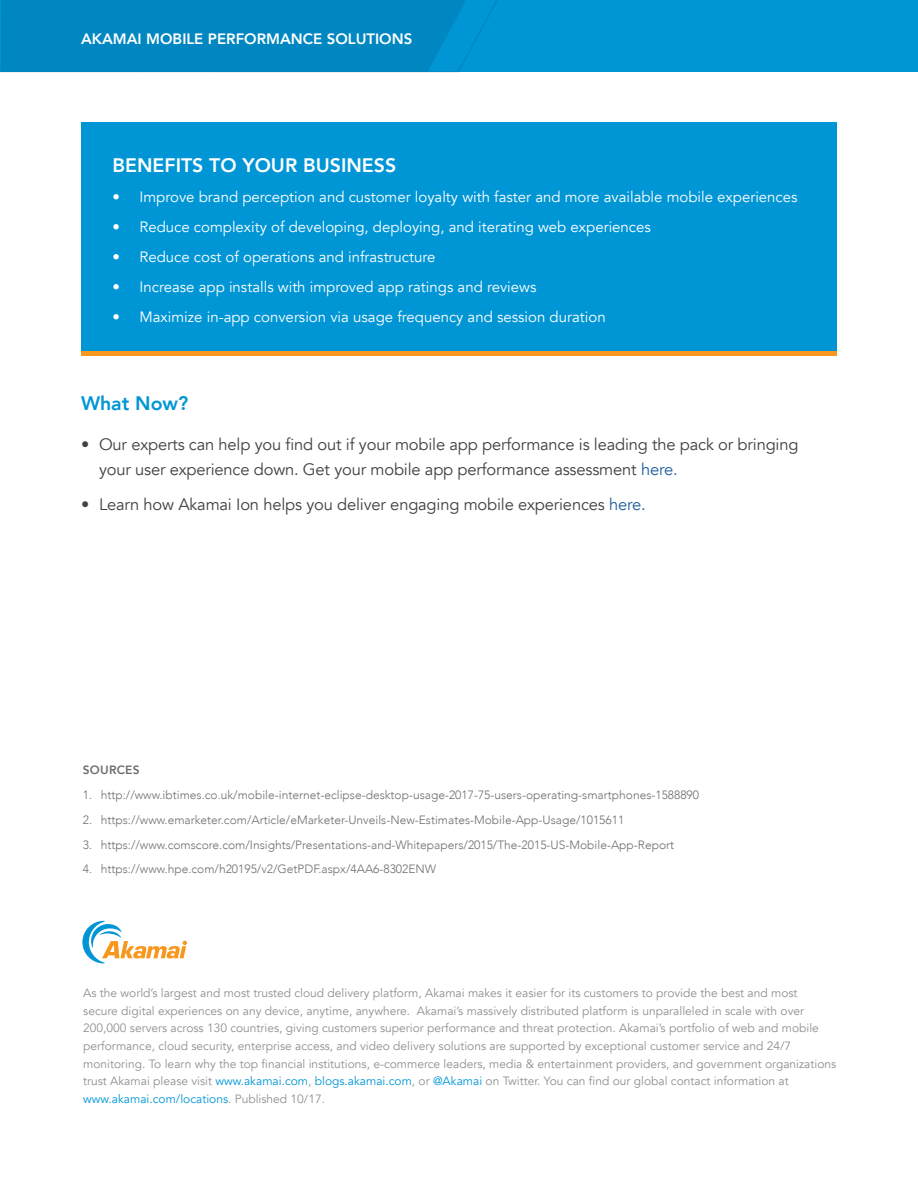
<style>
.page{position:relative;width:918px;height:1188px;background:#fff}
.page>*{position:absolute;margin:0;border:0;box-sizing:border-box;transform-origin:0 0}
.t1{font:800 19.5px "Avenir";color:#fff}
.t2{font:800 19.5px "Avenir";color:#0096d6}
.t3{font:16.5px/25.5px "Avenir";letter-spacing:-.01em;color:#414042}
.t4{font:15px "Avenir";color:#fff}
.t5{font:800 15px "Avenir";color:#fff}
.t6{font:12px/17.7px "Avenir";color:#8e9090}
.t7{font:300 12px "Avenir";color:#6d6e71}
.t8{font:800 12px "Avenir";letter-spacing:.02em;color:#6d6e71}
.s1{color:#215e9e}
.s2{color:#0096d6}
</style>
<div class="page">
<div style="left:0;top:0;width:918px;height:72px;background:#0096d6"></div>
<svg style="left:0;top:0;width:498px;height:73px;background:#0389c4"></svg>
<svg style="left:82px;top:921px;width:105px;height:42px"></svg>
<div style="left:81px;top:123px;width:756px;height:228px;background:#0096d6"></div>
<div style="left:81px;top:351px;width:756px;height:5px;background:#f8971d"></div>
<p class="t5" style="left:81px;top:27px;width:333px">AKAMAI MOBILE PERFORMANCE SOLUTIONS</p>
<h1 class="t1" style="left:112px;top:150px;width:285px">BENEFITS TO YOUR BUSINESS</h1>
<p class="t4" style="left:112px;top:188px;width:687px">• Improve brand perception and customer loyalty with faster and more available mobile experiences</p>
<p class="t4" style="left:112px;top:218px;width:540px">• Reduce complexity of developing, deploying, and iterating web experiences</p>
<p class="t4" style="left:112px;top:248px;width:325px">• Reduce cost of operations and infrastructure</p>
<p class="t4" style="left:112px;top:278px;width:425px">• Increase app installs with improved app ratings and reviews</p>
<p class="t4" style="left:112px;top:308px;width:495px">• Maximize in-app conversion via usage frequency and session duration</p>
<h1 class="t2" style="left:81px;top:388px;width:109px">What Now?</h1>
<h2 class="t3" style="left:99px;top:432px;width:701px;text-indent:-18px">• Our experts can help you find out if your mobile app performance is leading the pack or bringing your user experience down. Get your mobile app performance assessment <span class="s1">here.</span></h2>
<h2 class="t3" style="left:81px;top:492px;width:566px">• Learn how Akamai Ion helps you deliver engaging mobile experiences <span class="s1">here.</span></h2>
<p class="t8" style="left:83px;top:760px;width:58px">SOURCES</p>
<p class="t7" style="left:83px;top:788px;width:618px">1. http://www.ibtimes.co.uk/mobile-internet-eclipse-desktop-usage-2017-75-users-operating-smartphones-1588890</p>
<p class="t7" style="left:83px;top:812px;width:543px">2. https://www.emarketer.com/Article/eMarketer-Unveils-New-Estimates-Mobile-App-Usage/1015611</p>
<p class="t7" style="left:83px;top:837px;width:593px">3. https://www.comscore.com/Insights/Presentations-and-Whitepapers/2015/The-2015-US-Mobile-App-Report</p>
<p class="t7" style="left:83px;top:862px;width:355px">4. https://www.hpe.com/h20195/v2/GetPDF.aspx/4AA6-8302ENW</p>
<p class="t6" style="left:83px;top:984px;width:755px">As the world’s largest and most trusted cloud delivery platform, Akamai makes it easier for its customers to provide the best and most<br>secure digital experiences on any device, anytime, anywhere. Akamai’s massively distributed platform is unparalleled in scale with over 200,000 servers across 130 countries, giving customers superior performance and threat protection. Akamai’s portfolio of web and mobile performance, cloud security, enterprise access, and video delivery solutions are supported by exceptional customer service and 24/7 monitoring. To learn why the top financial institutions, e-commerce leaders, media &amp; entertainment providers, and government organizations trust Akamai please visit <span class="s2">www.akamai.com</span>, <span class="s2">blogs.akamai.com</span>, or <span class="s2">@Akamai</span> on Twitter. You can find our global contact information at <span class="s2">www.akamai.com/locations</span>. Published 10/17.</p>
</div>
